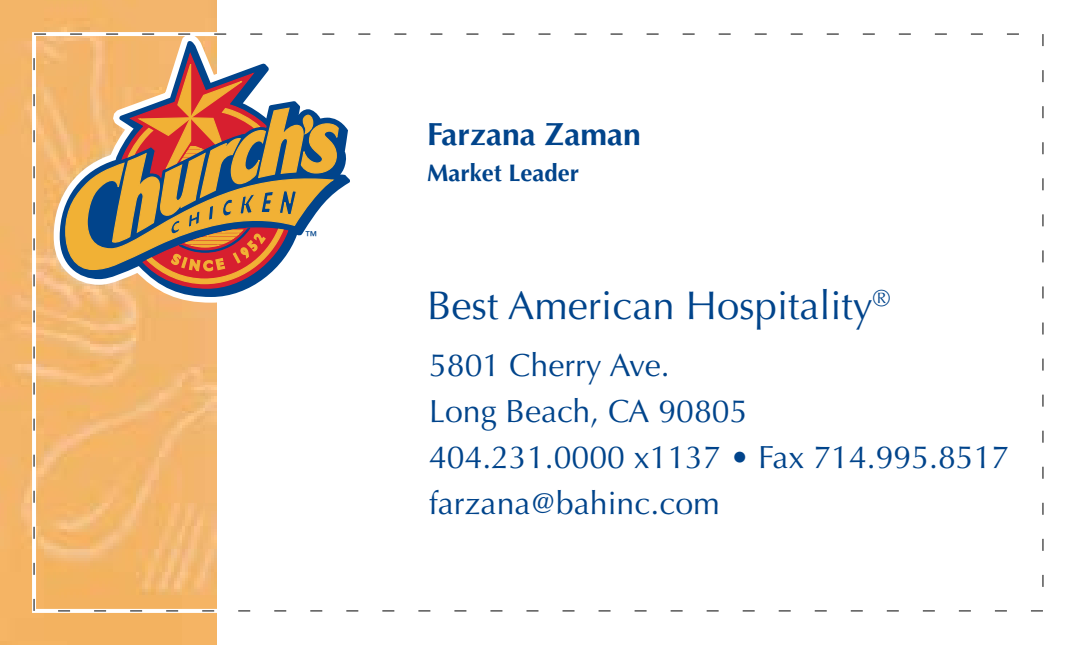
<style>
.page{position:relative;width:1077px;height:645px;background:#fff}
.page>*{position:absolute;margin:0;border:0;box-sizing:border-box;transform-origin:0 0}
.t1{font:40px "Optima";color:#01448b}
.t2{font:32px/46px "Optima";color:#01448b}
.t3{font:700 32px "Optima";color:#01448b}
.t4{font:700 24px "Optima";color:#01448b}
.t5{font:12.4px "Helvetica";color:#01448b}
</style>
<div class="page">
<img style="left:0;top:0;width:216px;height:644px">
<svg style="left:48px;top:40px;width:169px;height:268px;background:#f4bd7f"></svg>
<svg style="left:60px;top:40px;width:290px;height:257px"></svg>
<svg style="left:64px;top:162px;width:47px;height:108px;background:#9b9068"></svg>
<svg style="left:111px;top:50px;width:228px;height:239px"></svg>
<p class="t5" style="left:305px;top:228px;width:14px">™</p>
<p class="t3" style="left:427px;top:115px;width:215px">Farzana Zaman</p>
<p class="t4" style="left:427px;top:158px;width:154px">Market Leader</p>
<p class="t1" style="left:427px;top:282px;width:464px">Best American Hospitality<sup>®</sup></p>
<p class="t2" style="left:429px;top:342px;width:581px">5801 Cherry Ave.<br>Long Beach, CA 90805<br>404.231.0000 x1137 • Fax 714.995.8517 farzana@bahinc.com</p>
</div>
